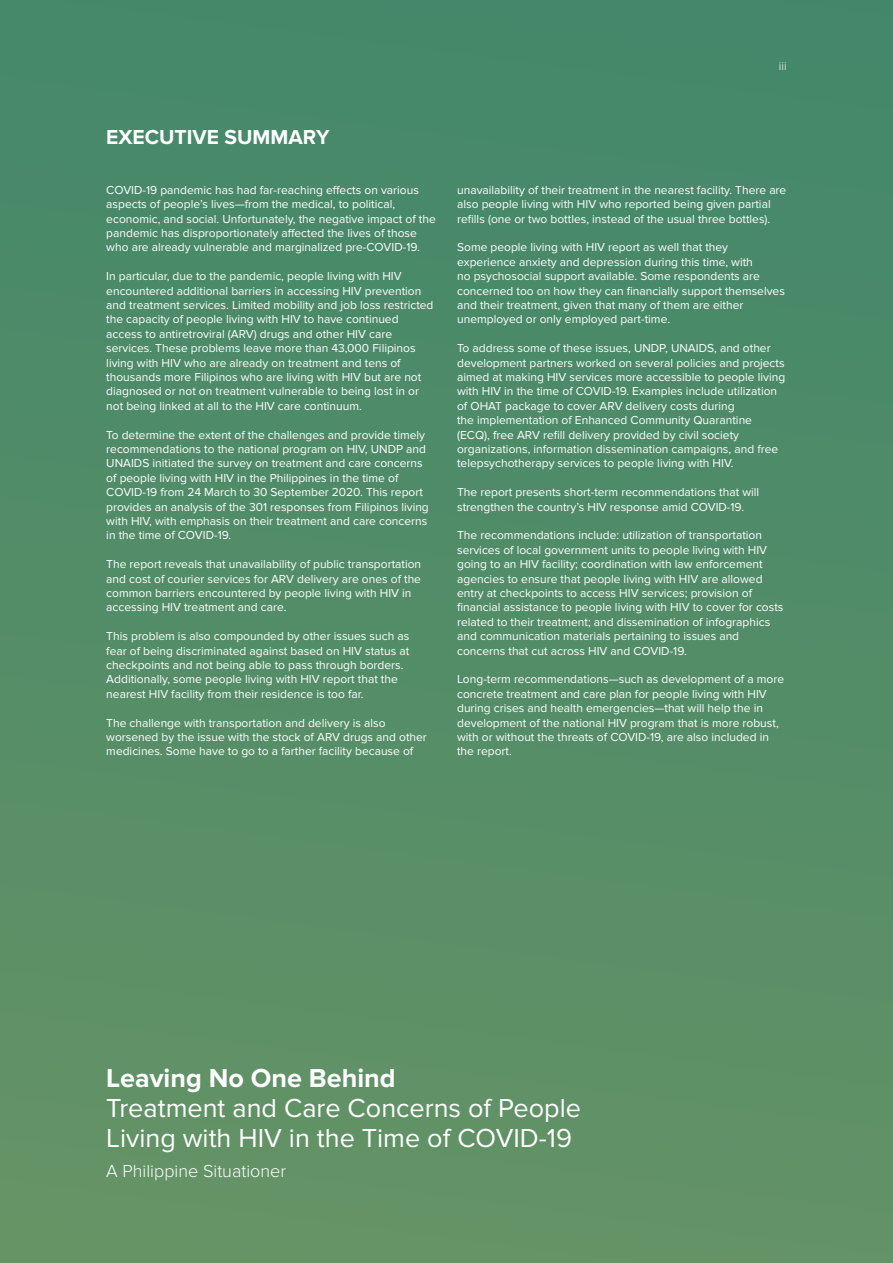
<style>
.page{position:relative;width:893px;height:1263px;background:#fff}
.page>*{position:absolute;margin:0;border:0;box-sizing:border-box;transform-origin:0 0}
.t1{font:27px "Proxima Nova";color:#fff}
.t2{font:700 27px "Proxima Nova";color:#fff}
.t3{font:700 21px "Proxima Nova";color:#fff}
.t4{font:300 18px "Proxima Nova";color:#fff}
.t5{font:12px/14.4px "Proxima Nova";color:#fff}
.t6{font:300 12px "Proxima Nova";color:#fff}
</style>
<div class="page">
<div style="left:0;top:0;width:893px;height:1263px;background:linear-gradient(to bottom,#42876a,#649366)"></div>
<p class="t6" style="left:779px;top:60px;width:9px">iii</p>
<p class="t3" style="left:106px;top:125px;width:225px">EXECUTIVE SUMMARY</p>
<p class="t5" style="left:106px;top:183px;width:331px">COVID-19 pandemic has had far-reaching effects on various aspects of people’s lives—from the medical, to political, economic, and social. Unfortunately, the negative impact of the pandemic has disproportionately affected the lives of those who are already vulnerable and marginalized pre-COVID-19.</p>
<p class="t5" style="left:106px;top:269px;width:329px">In particular, due to the pandemic, people living with HIV encountered additional barriers in accessing HIV prevention and treatment services. Limited mobility and job loss restricted the capacity of people living with HIV to have continued access to antiretroviral (ARV) drugs and other HIV care services. These problems leave more than 43,000 Filipinos living with HIV who are already on treatment and tens of thousands more Filipinos who are living with HIV but are not diagnosed or not on treatment vulnerable to being lost in or not being linked at all to the HIV care continuum.</p>
<p class="t5" style="left:106px;top:428px;width:324px">To determine the extent of the challenges and provide timely recommendations to the national program on HIV, UNDP and UNAIDS initiated the survey on treatment and care concerns of people living with HIV in the Philippines in the time of COVID-19 from 24 March to 30 September 2020. This report provides an analysis of the 301 responses from Filipinos living with HIV, with emphasis on their treatment and care concerns in the time of COVID-19.</p>
<p class="t5" style="left:106px;top:557px;width:316px">The report reveals that unavailability of public transportation and cost of courier services for ARV delivery are ones of the common barriers encountered by people living with HIV in accessing HIV treatment and care.</p>
<p class="t5" style="left:106px;top:629px;width:305px">This problem is also compounded by other issues such as fear of being discriminated against based on HIV status at checkpoints and not being able to pass through borders.<br>Additionally, some people living with HIV report that the nearest HIV facility from their residence is too far.</p>
<p class="t5" style="left:106px;top:716px;width:322px">The challenge with transportation and delivery is also worsened by the issue with the stock of ARV drugs and other medicines. Some have to go to a farther facility because of</p>
<p class="t5" style="left:457px;top:183px;width:331px">unavailability of their treatment in the nearest facility. There are also people living with HIV who reported being given partial refills (one or two bottles, instead of the usual three bottles).</p>
<p class="t5" style="left:457px;top:240px;width:329px">Some people living with HIV report as well that they experience anxiety and depression during this time, with<br>no psychosocial support available. Some respondents are concerned too on how they can financially support themselves and their treatment, given that many of them are either unemployed or only employed part-time.</p>
<p class="t5" style="left:457px;top:341px;width:330px">To address some of these issues, UNDP, UNAIDS, and other development partners worked on several policies and projects aimed at making HIV services more accessible to people living with HIV in the time of COVID-19. Examples include utilization of OHAT package to cover ARV delivery costs during<br>the implementation of Enhanced Community Quarantine (ECQ), free ARV refill delivery provided by civil society organizations, information dissemination campaigns, and free telepsychotherapy services to people living with HIV.</p>
<p class="t5" style="left:457px;top:485px;width:304px">The report presents short-term recommendations that will strengthen the country’s HIV response amid COVID-19.</p>
<p class="t5" style="left:457px;top:528px;width:328px">The recommendations include: utilization of transportation services of local government units to people living with HIV going to an HIV facility; coordination with law enforcement agencies to ensure that people living with HIV are allowed entry at checkpoints to access HIV services; provision of financial assistance to people living with HIV to cover for costs related to their treatment; and dissemination of infographics and communication materials pertaining to issues and concerns that cut across HIV and COVID-19.</p>
<p class="t5" style="left:457px;top:672px;width:328px">Long-term recommendations—such as development of a more concrete treatment and care plan for people living with HIV during crises and health emergencies—that will help the in development of the national HIV program that is more robust, with or without the threats of COVID-19, are also included in the report.</p>
<p class="t2" style="left:106px;top:1062px;width:291px">Leaving No One Behind</p>
<p class="t1" style="left:106px;top:1092px;width:476px">Treatment and Care Concerns of People</p>
<p class="t1" style="left:106px;top:1122px;width:467px">Living with HIV in the Time of COVID-19</p>
<p class="t4" style="left:106px;top:1160px;width:181px">A Philippine Situationer</p>
</div>
